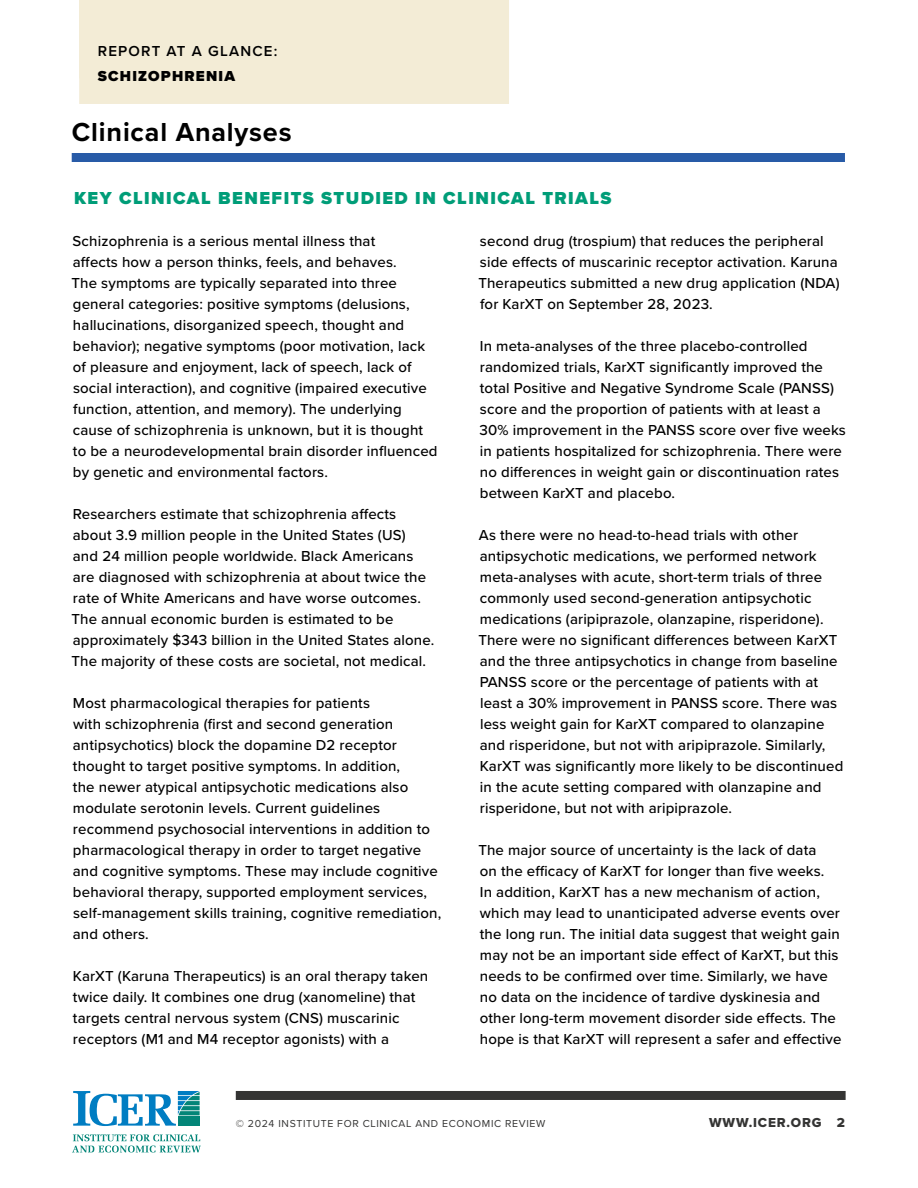
<style>
.page{position:relative;width:918px;height:1188px;background:#fff}
.page>*{position:absolute;margin:0;border:0;box-sizing:border-box;transform-origin:0 0}
.t1{font:700 27px "Proxima Nova";letter-spacing:.03em;color:#000}
.t2{font:900 18px "Proxima Nova";letter-spacing:.08em;color:#009d78}
.t3{font:500 15px/21px "Proxima Nova";letter-spacing:.01em;color:#000}
.t4{font:600 15px "Proxima Nova";letter-spacing:.08em;color:#000}
.t5{font:900 15px "Proxima Nova";letter-spacing:.08em;color:#000}
.t6{font:13.5px "Proxima Nova Extrabld";letter-spacing:.06em;color:#343433}
.t7{font:10.5px "Proxima Nova";letter-spacing:.06em;color:#343433}
</style>
<div class="page">
<div style="left:236px;top:1091px;width:610px;height:9px;background:#343433"></div>
<div style="left:79px;top:0;width:430px;height:104px;background:#f3ecd6"></div>
<svg style="left:72px;top:1134px;width:129px;height:18px"></svg>
<svg style="left:73px;top:1091px;width:127px;height:35px"></svg>
<div style="left:72px;top:153px;width:773px;height:9px;background:#285ba7"></div>
<p class="t4" style="left:98px;top:40px;width:181px">REPORT AT A GLANCE:</p>
<p class="t5" style="left:98px;top:65px;width:139px">SCHIZOPHRENIA</p>
<h1 class="t1" style="left:72px;top:112px;width:221px">Clinical Analyses</h1>
<p class="t2" style="left:74px;top:185px;width:539px">KEY CLINICAL BENEFITS STUDIED IN CLINICAL TRIALS</p>
<p class="t3" style="left:71px;top:230px;width:368px">Schizophrenia is a serious mental illness that<br>affects how a person thinks, feels, and behaves.<br>The symptoms are typically separated into three general categories: positive symptoms (delusions, hallucinations, disorganized speech, thought and behavior); negative symptoms (poor motivation, lack of pleasure and enjoyment, lack of speech, lack of social interaction), and cognitive (impaired executive function, attention, and memory). The underlying cause of schizophrenia is unknown, but it is thought to be a neurodevelopmental brain disorder influenced by genetic and environmental factors.</p>
<p class="t3" style="left:71px;top:503px;width:365px">Researchers estimate that schizophrenia affects about 3.9 million people in the United States (US)<br>and 24 million people worldwide. Black Americans are diagnosed with schizophrenia at about twice the rate of White Americans and have worse outcomes.<br>The annual economic burden is estimated to be approximately $343 billion in the United States alone.<br>The majority of these costs are societal, not medical.</p>
<p class="t3" style="left:73px;top:692px;width:370px">Most pharmacological therapies for patients<br>with schizophrenia (first and second generation antipsychotics) block the dopamine D2 receptor thought to target positive symptoms. In addition,<br>the newer atypical antipsychotic medications also modulate serotonin levels. Current guidelines recommend psychosocial interventions in addition to pharmacological therapy in order to target negative and cognitive symptoms. These may include cognitive behavioral therapy, supported employment services, self-management skills training, cognitive remediation, and others.</p>
<p class="t3" style="left:73px;top:965px;width:357px">KarXT (Karuna Therapeutics) is an oral therapy taken twice daily. It combines one drug (xanomeline) that targets central nervous system (CNS) muscarinic receptors (M1 and M4 receptor agonists) with a</p>
<p class="t3" style="left:478px;top:230px;width:363px">second drug (trospium) that reduces the peripheral side effects of muscarinic receptor activation. Karuna Therapeutics submitted a new drug application (NDA) for KarXT on September 28, 2023.</p>
<p class="t3" style="left:479px;top:335px;width:368px">In meta-analyses of the three placebo-controlled randomized trials, KarXT significantly improved the total Positive and Negative Syndrome Scale (PANSS) score and the proportion of patients with at least a 30% improvement in the PANSS score over five weeks in patients hospitalized for schizophrenia. There were no differences in weight gain or discontinuation rates between KarXT and placebo.</p>
<p class="t3" style="left:478px;top:524px;width:367px">As there were no head-to-head trials with other antipsychotic medications, we performed network meta-analyses with acute, short-term trials of three commonly used second-generation antipsychotic medications (aripiprazole, olanzapine, risperidone).<br>There were no significant differences between KarXT and the three antipsychotics in change from baseline PANSS score or the percentage of patients with at least a 30% improvement in PANSS score. There was less weight gain for KarXT compared to olanzapine and risperidone, but not with aripiprazole. Similarly, KarXT was significantly more likely to be discontinued in the acute setting compared with olanzapine and risperidone, but not with aripiprazole.</p>
<p class="t3" style="left:478px;top:839px;width:365px">The major source of uncertainty is the lack of data<br>on the efficacy of KarXT for longer than five weeks.<br>In addition, KarXT has a new mechanism of action, which may lead to unanticipated adverse events over the long run. The initial data suggest that weight gain may not be an important side effect of KarXT, but this needs to be confirmed over time. Similarly, we have no data on the incidence of tardive dyskinesia and other long-term movement disorder side effects. The hope is that KarXT will represent a safer and effective</p>
<p class="t7" style="left:236px;top:1116px;width:311px">© 2024 INSTITUTE FOR CLINICAL AND ECONOMIC REVIEW</p>
<p class="t6" style="left:709px;top:1112px;width:137px">WWW.ICER.ORG 2</p>
</div>
